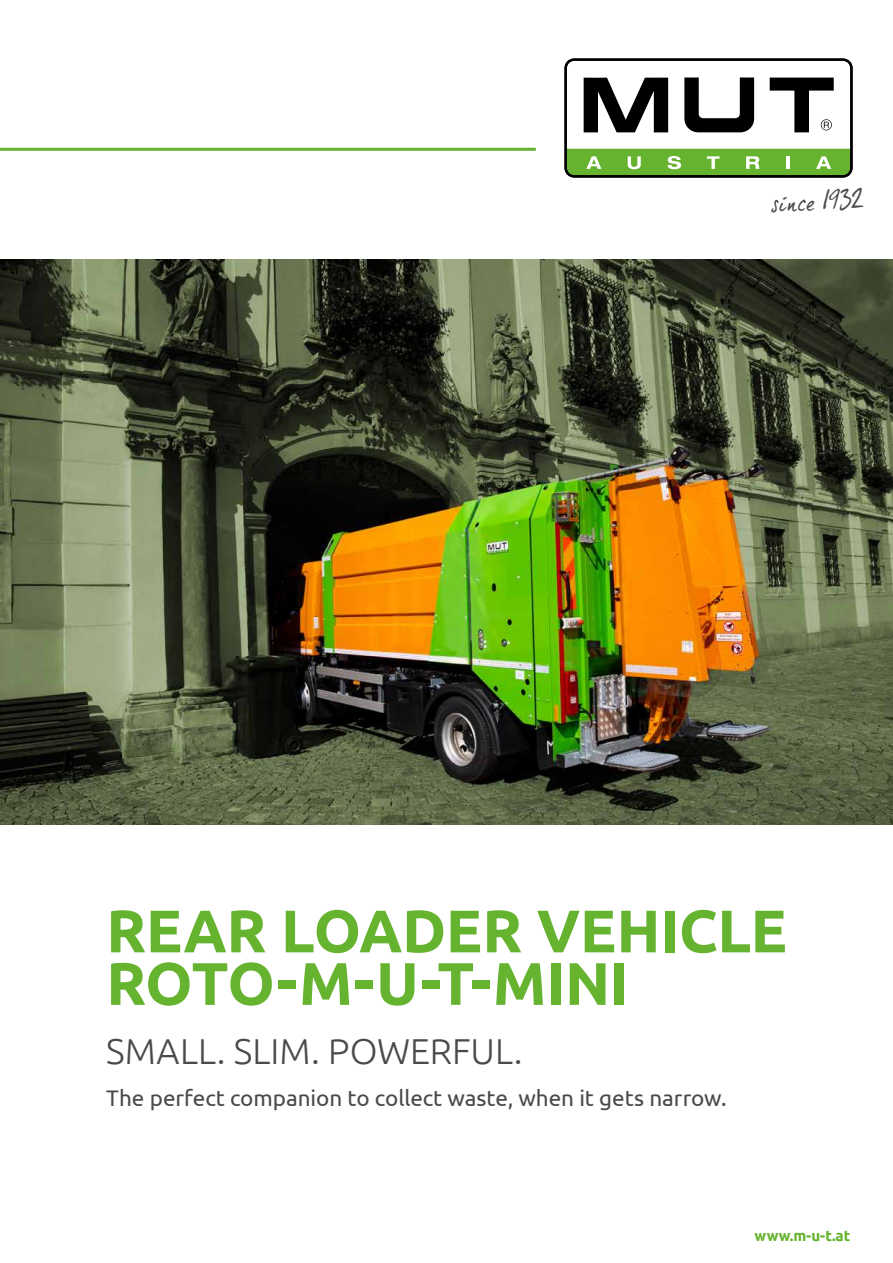
<style>
.page{position:relative;width:893px;height:1263px;background:#fff}
.page>*{position:absolute;margin:0;border:0;box-sizing:border-box;transform-origin:0 0}
.t1{font:700 60px/52.5px "Ubuntu";letter-spacing:-.005em;color:#65b32e}
.t2{font:300 36px "Ubuntu";color:#4a4a49}
.t3{font:24px "Bernies Font 01";color:#4a4a49}
.t4{font:22.5px "Ubuntu";letter-spacing:-.005em;color:#4a4a49}
.t5{font:700 15px "Ubuntu";color:#65b32e}
</style>
<div class="page">
<img style="left:0;top:259px;width:893px;height:566px">
<hr style="left:0;top:148px;width:536px;height:3px;background:#65b32e">
<svg style="left:564px;top:58px;width:289px;height:120px"></svg>
<p class="t3" style="left:770px;top:189px;width:94px;rotate:-2deg">since 1932</p>
<h1 class="t1" style="left:106px;top:904px;width:682px">REAR LOADER VEHICLE<br>ROTO-M-U-T-MINI</h1>
<h2 class="t2" style="left:106px;top:1029px;width:418px">SMALL. SLIM. POWERFUL.</h2>
<p class="t4" style="left:106px;top:1084px;width:622px">The perfect companion to collect waste, when it gets narrow.</p>
<p class="t5" style="left:755px;top:1226px;width:97px">www.m-u-t.at</p>
</div>
